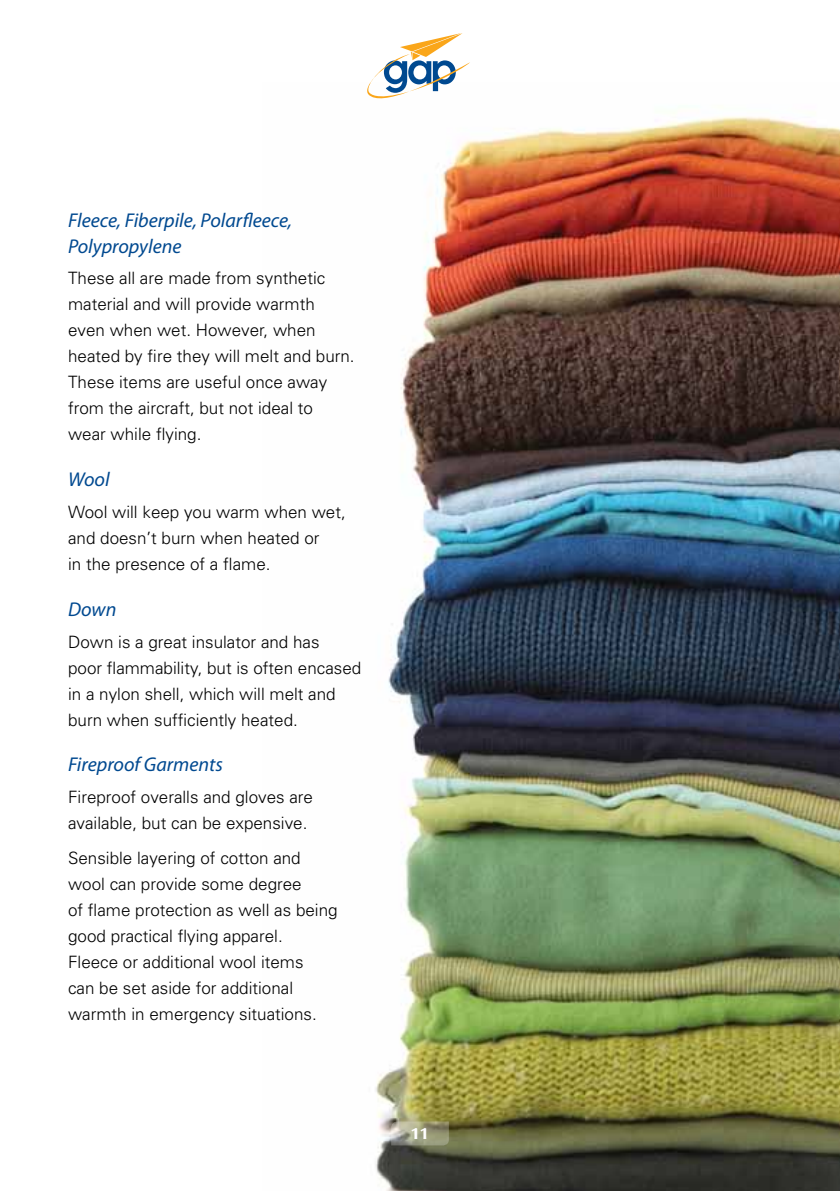
<style>
.page{position:relative;width:840px;height:1191px;background:#fff}
.page>*{position:absolute;margin:0;border:0;box-sizing:border-box;transform-origin:0 0}
.Sub_3_Blue_Italic{font:italic 20px/26px "Myriad Pro";color:#004990}
.t1{font:700 18px "Wunderlich";color:#fff}
.Body{font:300 17px/26px "Univers";color:#000}
</style>
<div class="page">
<img style="left:375px;top:116px;width:464px;height:1075px">
<svg style="left:391px;top:1121px;width:57px;height:24px"></svg>
<svg style="left:367px;top:33px;width:103px;height:66px"></svg>
<p class="Sub_3_Blue_Italic" style="left:68px;top:207px;width:225px">Fleece, Fiberpile, Polarfleece,<br>Polypropylene</p>
<p class="Body" style="left:68px;top:265px;width:288px">These all are made from synthetic material and will provide warmth even when wet. However, when heated by fire they will melt and burn.<br>These items are useful once away from the aircraft, but not ideal to wear while flying.</p>
<p class="Sub_3_Blue_Italic" style="left:68px;top:467px;width:43px">Wool</p>
<p class="Body" style="left:68px;top:498px;width:279px">Wool will keep you warm when wet, and doesn’t burn when heated or<br>in the presence of a flame.</p>
<p class="Sub_3_Blue_Italic" style="left:68px;top:596px;width:50px">Down</p>
<p class="Body" style="left:68px;top:628px;width:294px">Down is a great insulator and has<br>poor flammability, but is often encased in a nylon shell, which will melt and burn when sufficiently heated.</p>
<p class="Sub_3_Blue_Italic" style="left:68px;top:752px;width:156px">Fireproof Garments</p>
<p class="Body" style="left:68px;top:783px;width:246px">Fireproof overalls and gloves are available, but can be expensive.</p>
<p class="Body" style="left:68px;top:844px;width:271px">Sensible layering of cotton and wool can provide some degree<br>of flame protection as well as being good practical flying apparel.<br>Fleece or additional wool items<br>can be set aside for additional warmth in emergency situations.</p>
<p class="t1" style="left:411px;top:1122px;width:19px">11</p>
</div>
